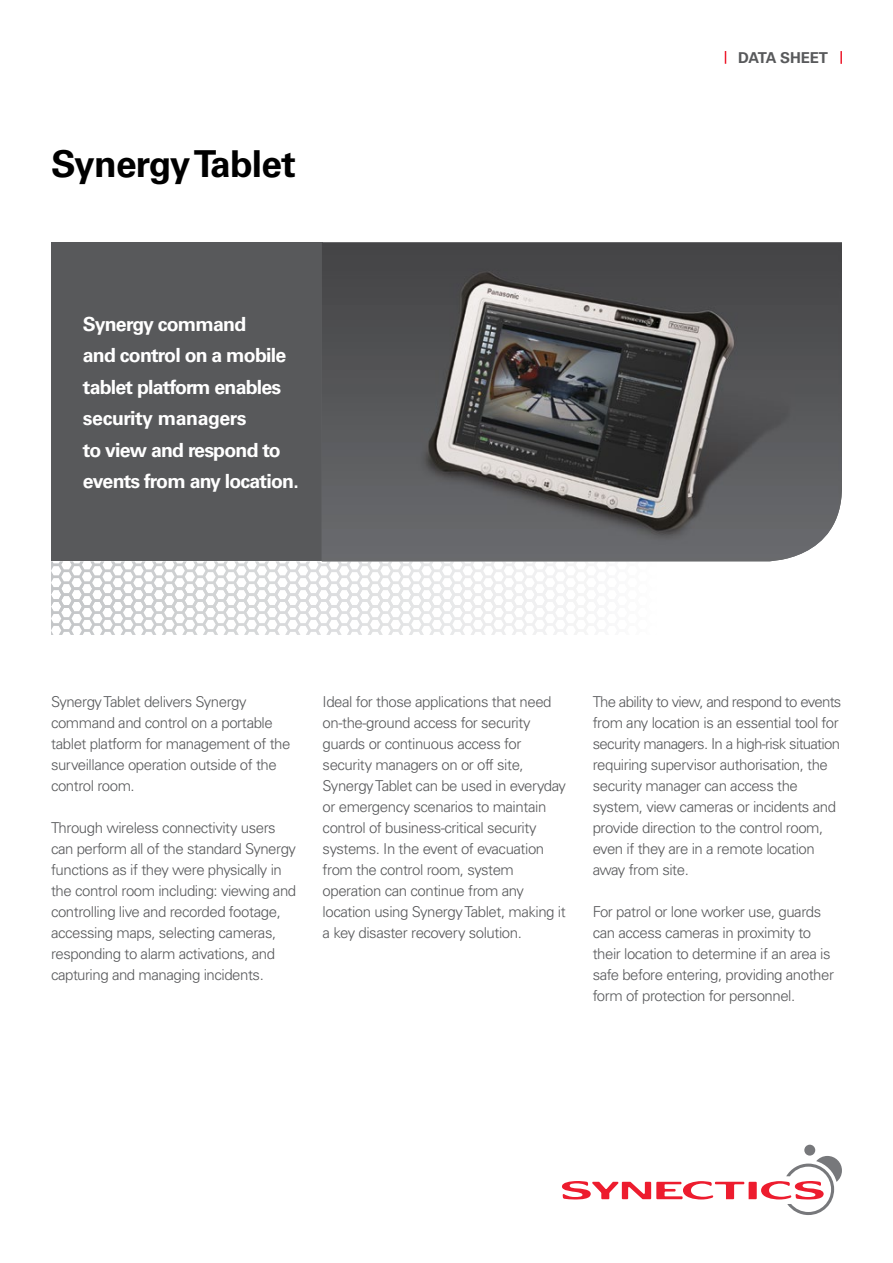
<style>
.page{position:relative;width:893px;height:1263px;background:#fff}
.page>*{position:absolute;margin:0;border:0;box-sizing:border-box;transform-origin:0 0}
.t1{font:700 37.05px "Univers";letter-spacing:-.02em;color:#000}
.t2{font:700 19.5px/31.5px "Univers";letter-spacing:-.04em;color:#fff}
.t3{font:300 15px/21px "Univers";letter-spacing:-.03em;color:#58595b}
.t4{font:700 15px "Univers";letter-spacing:-.01em;color:#58595b}
</style>
<div class="page">
<svg style="left:725px;top:51px;width:1px;height:13px"></svg>
<svg style="left:840px;top:51px;width:2px;height:13px"></svg>
<div style="left:804px;top:1145px;width:11px;height:10px;background:#77787b;border-radius:50%"></div>
<svg style="left:562px;top:1156px;width:280px;height:59px"></svg>
<svg style="left:51px;top:561px;width:597px;height:74px"></svg>
<div style="left:51px;top:242px;width:272px;height:319px;background:#58595b"></div>
<img style="left:322px;top:242px;width:520px;height:319px">
<h1 class="t1" style="left:51px;top:142px;width:246px">Synergy Tablet</h1>
<h2 class="t2" style="left:83px;top:308px;width:217px">Synergy command<br>and control on a mobile tablet platform enables security managers<br>to view and respond to events from any location.</h2>
<p class="t4" style="left:738px;top:49px;width:91px">DATA SHEET</p>
<p class="t3" style="left:51px;top:691px;width:241px">Synergy Tablet delivers Synergy command and control on a portable tablet platform for management of the surveillance operation outside of the control room.</p>
<p class="t3" style="left:51px;top:817px;width:247px">Through wireless connectivity users can perform all of the standard Synergy functions as if they were physically in the control room including: viewing and controlling live and recorded footage, accessing maps, selecting cameras, responding to alarm activations, and capturing and managing incidents.</p>
<p class="t3" style="left:323px;top:691px;width:245px">Ideal for those applications that need on-the-ground access for security guards or continuous access for security managers on or off site, Synergy Tablet can be used in everyday or emergency scenarios to maintain control of business-critical security systems. In the event of evacuation from the control room, system operation can continue from any location using Synergy Tablet, making it a key disaster recovery solution.</p>
<p class="t3" style="left:593px;top:691px;width:250px">The ability to view, and respond to events from any location is an essential tool for security managers. In a high-risk situation requiring supervisor authorisation, the security manager can access the system, view cameras or incidents and provide direction to the control room, even if they are in a remote location away from site.</p>
<p class="t3" style="left:593px;top:901px;width:243px">For patrol or lone worker use, guards can access cameras in proximity to their location to determine if an area is safe before entering, providing another form of protection for personnel.</p>
</div>
